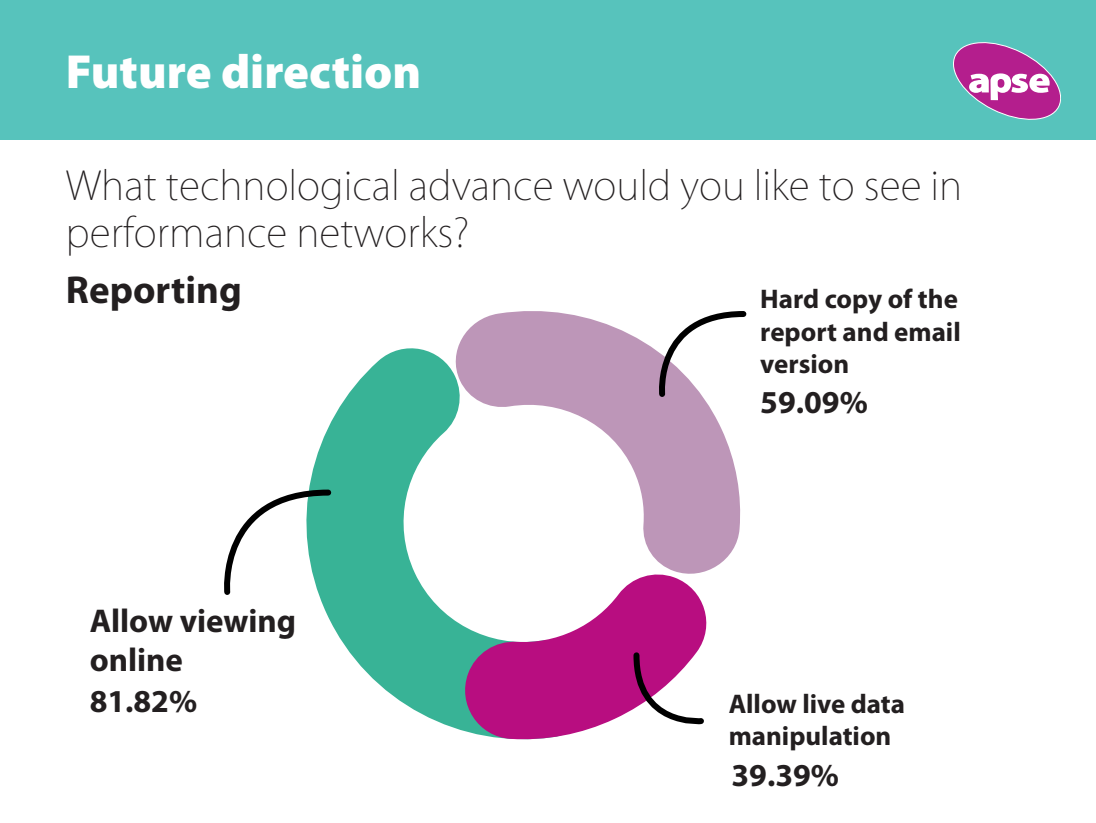
<style>
.page{position:relative;width:1096px;height:823px;background:#fff}
.page>*{position:absolute;margin:0;border:0;box-sizing:border-box;transform-origin:0 0}
.t1{font:900 48px "Myriad Pro";color:#fff}
.t2{font:200 39px/46.8px "Koz Go Pro";color:#231f20}
.t3{font:700 39px "Myriad Pro";color:#231f20}
.t4{font:700 33px/39.6px "Myriad Pro";color:#231f20}
.t5{font:700 32px "Myriad Pro";color:#231f20}
.t6{font:700 27px/32.4px "Myriad Pro";color:#231f20;text-align:justify}
</style>
<div class="page">
<div style="left:0;top:0;width:1096px;height:139px;background:#57c3bc"></div>
<svg style="left:953px;top:43px;width:108px;height:76px"></svg>
<svg style="left:309px;top:348px;width:148px;height:381px;fill:#38b396"></svg>
<svg style="left:457px;top:581px;width:250px;height:159px;fill:#b80d80"></svg>
<svg style="left:447px;top:311px;width:294px;height:270px"></svg>
<svg style="left:224px;top:486px;width:110px;height:111px"></svg>
<svg style="left:630px;top:649px;width:77px;height:77px"></svg>
<svg style="left:655px;top:311px;width:92px;height:89px"></svg>
<p class="t1" style="left:66px;top:39px;width:357px">Future direction</p>
<p class="t2" style="left:66px;top:162px;width:898px">What technological advance would you like to see in performance networks?</p>
<p class="t3" style="left:66px;top:264px;width:177px">Reporting</p>
<p class="t6" style="left:760px;top:282px;width:202px">Hard copy of the report and email version</p>
<p class="t4" style="left:90px;top:599px;width:208px">Allow viewing online</p>
<p class="t5" style="left:90px;top:680px;width:109px">81.82%</p>
<p class="t5" style="left:760px;top:381px;width:109px">59.09%</p>
<p class="t6" style="left:729px;top:686px;width:178px">Allow live data manipulation</p>
<p class="t5" style="left:732px;top:754px;width:109px">39.39%</p>
</div>
